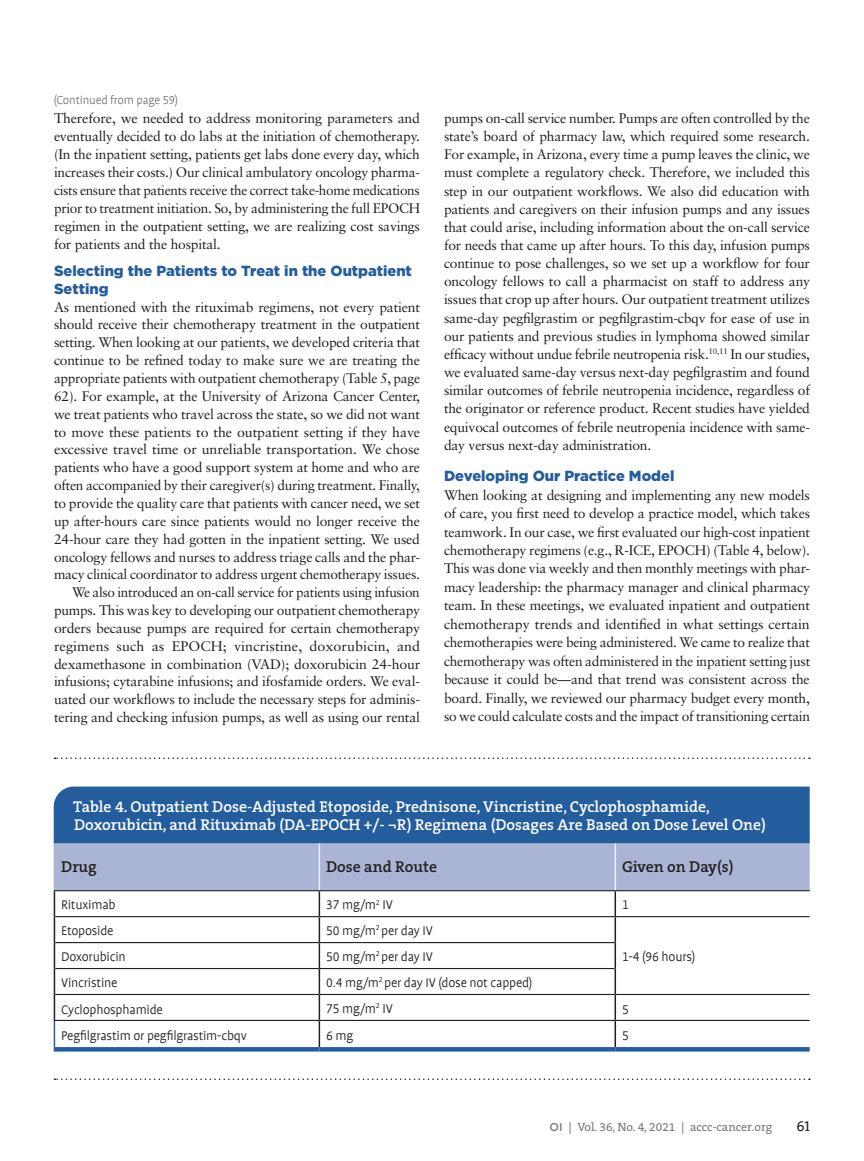
<style>
.page{position:relative;width:864px;height:1161px;background:#fff}
.page>*{position:absolute;margin:0;border:0;box-sizing:border-box;transform-origin:0 0}
.NEW_Table_Figure_Tit{font:600 15.75px/18px "The Serif B W6";color:#fff}
.NEW_Table_Figure_Tit-2{font:600 15.75px "The Serif B W6";color:#231f20}
.Feature_H1{font:900 14.7px/18px "Gotham";color:#245d9d}
.NEW_Table_Fig_text{font:300 14.25px "Profile Offc";letter-spacing:-.015em;color:#231f20}
.t1{font:14.25px "The Serif Caps";color:#231f20}
.Body_No_Indent{font:13.8px/17.9px "Sabon";letter-spacing:-.02em;color:#231f20;text-align:justify}
.Body_Indent{font:13.8px/18.1px "Sabon";letter-spacing:-.015em;color:#231f20;text-align:justify}
.Body_Afterbullet{font:13.8px/18px "Sabon";letter-spacing:-.015em;color:#231f20;text-align:justify}
.NEW_Feature_Caption{font:300 13.2px "Profile Offc";letter-spacing:-.015em;color:#76787b}
.t2{font:12px "The Serif B W5 Plain";color:#76787b}
.s1{font-family:"Gotham";font-weight:500;font-size:11.25px}
</style>
<div class="page">
<svg style="left:54px;top:843px;width:756px;height:204px"></svg>
<div style="left:54px;top:1047px;width:265px;height:5px;background:#245d9d"></div>
<div style="left:319px;top:1047px;width:296px;height:5px;background:#245d9d"></div>
<div style="left:615px;top:1047px;width:195px;height:5px;background:#245d9d"></div>
<hr style="left:54px;top:1020px;width:265px;height:1px;background:#231f20">
<hr style="left:319px;top:1020px;width:296px;height:1px;background:#231f20">
<hr style="left:615px;top:1020px;width:195px;height:1px;background:#231f20">
<hr style="left:54px;top:843px;width:1px;height:47px;background:#aab4d4">
<div style="left:54px;top:787px;width:756px;height:56px;background:#245d9d"></div>
<svg style="left:54px;top:758px;width:756px;height:1px"></svg>
<svg style="left:54px;top:1078px;width:756px;height:2px"></svg>
<p class="NEW_Feature_Caption" style="left:54px;top:93px;width:126px">(Continued from page 59)</p>
<p class="Body_Afterbullet" style="left:54px;top:109px;width:368px">Therefore, we needed to address monitoring parameters and eventually decided to do labs at the initiation of chemotherapy. (In the inpatient setting, patients get labs done every day, which increases their costs.) Our clinical ambulatory oncology pharma&shy;cists ensure that patients receive the correct take-home medications prior to treatment initiation. So, by administering the full EPOCH regimen in the outpatient setting, we are realizing cost savings for patients and the hospital.</p>
<p class="Feature_H1" style="left:54px;top:261px;width:359px">Selecting the Patients to Treat in the Outpatient<br>Setting</p>
<p class="Body_No_Indent" style="left:54px;top:298px;width:368px">As mentioned with the rituximab regimens, not every patient should receive their chemotherapy treatment in the outpatient setting. When looking at our patients, we developed criteria that continue to be refined today to make sure we are treating the appropriate patients with outpatient chemotherapy (Table 5, page 62). For example, at the University of Arizona Cancer Center, we treat patients who travel across the state, so we did not want to move these patients to the outpatient setting if they have excessive travel time or unreliable transportation. We chose patients who have a good support system at home and who are often accompanied by their caregiver(s) during treatment. Finally, to provide the quality care that patients with cancer need, we set up after-hours care since patients would no longer receive the 24-hour care they had gotten in the inpatient setting. We used oncology fellows and nurses to address triage calls and the phar&shy;macy clinical coordinator to address urgent chemotherapy issues.</p>
<p class="Body_Indent" style="left:54px;top:583px;width:368px;text-indent:18px">We also introduced an on-call service for patients using infusion pumps. This was key to developing our outpatient chemotherapy orders because pumps are required for certain chemotherapy regimens such as EPOCH; vincristine, doxorubicin, and dexamethasone in combination (VAD); doxorubicin 24-hour infusions; cytarabine infusions; and ifosfamide orders. We eval&shy;uated our workflows to include the necessary steps for adminis&shy;tering and checking infusion pumps, as well as using our rental</p>
<p class="Body_Indent" style="left:444px;top:109px;width:368px">pumps on-call service number. Pumps are often controlled by the state’s board of pharmacy law, which required some research.<br>For example, in Arizona, every time a pump leaves the clinic, we must complete a regulatory check. Therefore, we included this step in our outpatient workflows. We also did education with patients and caregivers on their infusion pumps and any issues that could arise, including information about the on-call service for needs that came up after hours. To this day, infusion pumps continue to pose challenges, so we set up a workflow for four oncology fellows to call a pharmacist on staff to address any issues that crop up after hours. Our outpatient treatment utilizes same-day pegfilgrastim or pegfilgrastim-cbqv for ease of use in our patients and previous studies in lymphoma showed similar efficacy without undue febrile neutropenia risk.<sup>10,11</sup> In our studies, we evaluated same-day versus next-day pegfilgrastim and found similar outcomes of febrile neutropenia incidence, regardless of the originator or reference product. Recent studies have yielded equivocal outcomes of febrile neutropenia incidence with same&shy;day versus next-day administration.</p>
<p class="Feature_H1" style="left:444px;top:467px;width:232px">Developing Our Practice Model</p>
<p class="Body_No_Indent" style="left:444px;top:485px;width:368px;line-height:18.5px">When looking at designing and implementing any new models of care, you first need to develop a practice model, which takes teamwork. In our case, we first evaluated our high-cost inpatient chemotherapy regimens (e.g., R-ICE, EPOCH) (Table 4, below).<br>This was done via weekly and then monthly meetings with phar&shy;macy leadership: the pharmacy manager and clinical pharmacy team. In these meetings, we evaluated inpatient and outpatient chemotherapy trends and identified in what settings certain chemotherapies were being administered. We came to realize that chemotherapy was often administered in the inpatient setting just because it could be—and that trend was consistent across the board. Finally, we reviewed our pharmacy budget every month, so we could calculate costs and the impact of transitioning certain</p>
<p class="NEW_Table_Figure_Tit" style="left:73px;top:797px;width:694px">Table 4. Outpatient Dose-Adjusted Etoposide, Prednisone, Vincristine, Cyclophosphamide,<br>Doxorubicin, and Rituximab (DA-EPOCH +/- ¬R) Regimena (Dosages Are Based on Dose Level One)</p>
<p class="NEW_Table_Figure_Tit-2" style="left:61px;top:857px;width:37px">Drug</p>
<p class="NEW_Table_Figure_Tit-2" style="left:326px;top:857px;width:112px">Dose and Route</p>
<p class="NEW_Table_Figure_Tit-2" style="left:622px;top:857px;width:113px">Given on Day(s)</p>
<p class="NEW_Table_Fig_text" style="left:61px;top:898px;width:56px">Rituximab</p>
<p class="NEW_Table_Fig_text" style="left:326px;top:898px;width:68px">37 mg/m<sup>2</sup> IV</p>
<p class="NEW_Table_Fig_text" style="left:622px;top:898px;width:8px">1</p>
<p class="NEW_Table_Fig_text" style="left:61px;top:924px;width:54px">Etoposide</p>
<p class="NEW_Table_Fig_text" style="left:326px;top:924px;width:108px">50 mg/m<sup>2</sup> per day IV</p>
<p class="NEW_Table_Fig_text" style="left:61px;top:950px;width:66px">Doxorubicin</p>
<p class="NEW_Table_Fig_text" style="left:326px;top:950px;width:108px">50 mg/m<sup>2</sup> per day IV</p>
<p class="NEW_Table_Fig_text" style="left:622px;top:950px;width:75px">1-4 (96 hours)</p>
<p class="NEW_Table_Fig_text" style="left:61px;top:976px;width:58px">Vincristine</p>
<p class="NEW_Table_Fig_text" style="left:326px;top:976px;width:208px">0.4 mg/m<sup>2</sup> per day IV (dose not capped)</p>
<p class="NEW_Table_Fig_text" style="left:61px;top:1002px;width:103px">Cyclophosphamide</p>
<p class="NEW_Table_Fig_text" style="left:326px;top:1002px;width:68px">75 mg/m<sup>2</sup> IV</p>
<p class="NEW_Table_Fig_text" style="left:622px;top:1002px;width:8px">5</p>
<p class="NEW_Table_Fig_text" style="left:61px;top:1029px;width:187px">Pegfilgrastim or pegfilgrastim-cbqv</p>
<p class="NEW_Table_Fig_text" style="left:326px;top:1029px;width:29px">6 mg</p>
<p class="NEW_Table_Fig_text" style="left:622px;top:1029px;width:8px">5</p>
<p class="t2" style="left:550px;top:1119px;width:224px"><span class="s1">OI</span> | Vol. 36, No. 4, 2021 | accc-cancer.org</p>
<p class="t1" style="left:796px;top:1114px;width:15px">61</p>
</div>
